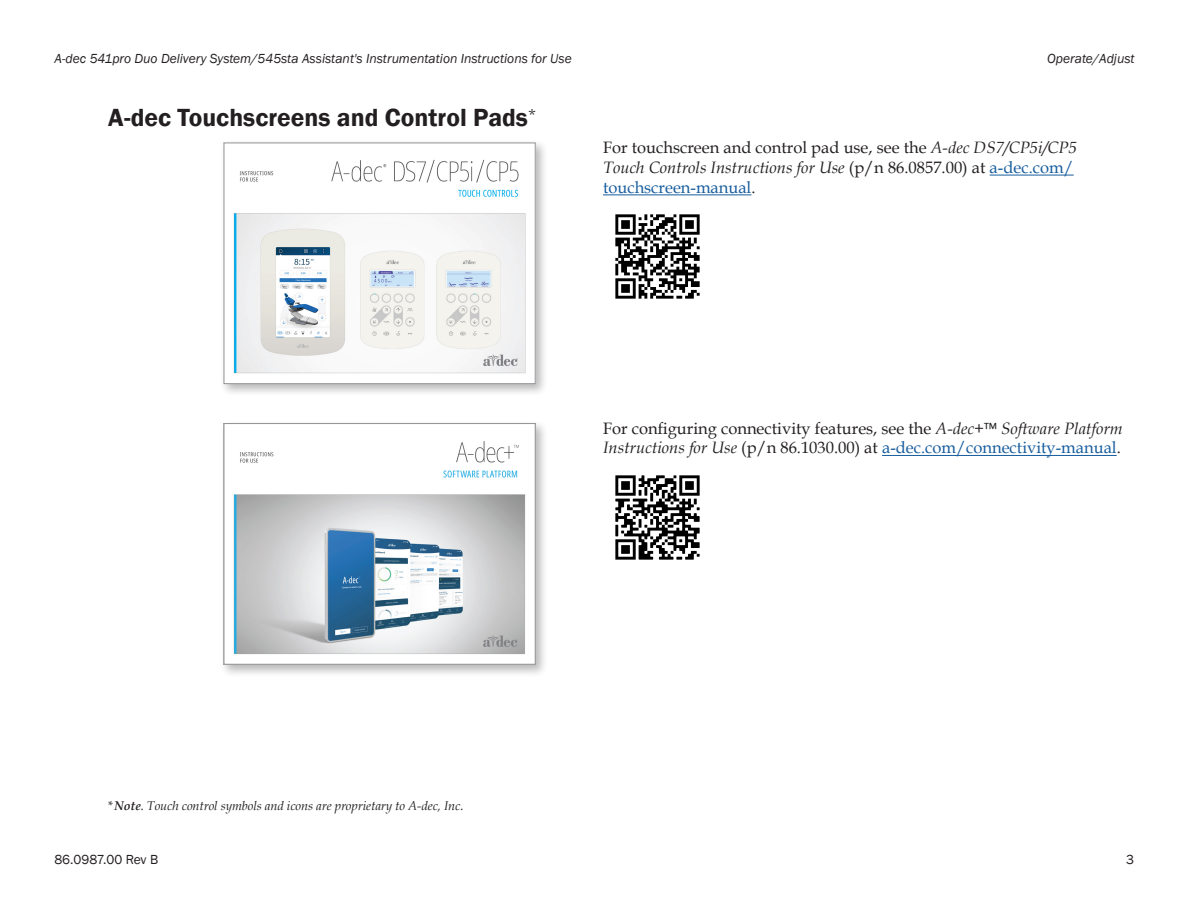
<style>
.page{position:relative;width:1188px;height:918px;background:#fff}
.page>*{position:absolute;margin:0;border:0;box-sizing:border-box;transform-origin:0 0}
.t1{font:600 25.5px "Franklin Gothic";color:#231f20}
.t2{font:16.5px/19.8px "Book Antiqua";color:#231f20}
.t3{font:italic 13.5px "Franklin Gothic";color:#231f20}
.t4{font:13.5px "Franklin Gothic";color:#231f20}
.t5{font:italic 12.75px "Book Antiqua";letter-spacing:-.005em;color:#231f20}
.s1{font-style:italic}
.s2{color:#175d9e}
.s3{font-family:"Franklin Gothic"}
.s4{font-weight:700}
</style>
<div class="page">
<hr style="left:990px;top:175px;width:84px;height:1px;background:#175d9e">
<hr style="left:603px;top:194px;width:148px;height:1px;background:#175d9e">
<hr style="left:882px;top:455px;width:235px;height:1px;background:#175d9e">
<img style="left:615px;top:214px;width:85px;height:85px">
<img style="left:615px;top:475px;width:85px;height:85px">
<div style="left:220px;top:139px;width:328px;height:258px;background:#231f20;opacity:.31"></div>
<img style="left:226px;top:145px;width:308px;height:237px">
<div style="left:224px;top:143px;width:312px;height:241px;border:1px solid #939598"></div>
<div style="left:220px;top:420px;width:328px;height:257px;background:#231f20;opacity:.31"></div>
<img style="left:226px;top:425px;width:308px;height:238px">
<div style="left:224px;top:423px;width:312px;height:242px;border:1px solid #939598"></div>
<p class="t3" style="left:54px;top:50px;width:519px">A-dec 541pro Duo Delivery System/545sta Assistant's Instrumentation Instructions for Use</p>
<p class="t3" style="left:1047px;top:50px;width:89px">Operate/Adjust</p>
<h1 class="t1" style="left:108px;top:102px;width:430px">A-dec Touchscreens and Control Pads<sup>*</sup></h1>
<p class="t2" style="left:603px;top:137px;width:475px">For touchscreen and control pad use, see the <span class="s1">A-dec DS7/CP5i/CP5<br>Touch Controls Instructions for Use</span> (p/n 86.0857.00) at <span class="s2">a-dec.com/ touchscreen-manual</span>.</p>
<p class="t2" style="left:603px;top:418px;width:521px">For configuring connectivity features, see the <span class="s1">A-dec+</span><span class="s3">™</span> <span class="s1">Software Platform<br>Instructions for Use</span> (p/n 86.1030.00) at <span class="s2">a-dec.com/connectivity-manual</span>.</p>
<p class="t5" style="left:107px;top:796px;width:358px">* <span class="s4">Note</span>. Touch control symbols and icons are proprietary to A-dec, Inc.</p>
<p class="t4" style="left:54px;top:851px;width:105px">86.0987.00 Rev B</p>
<p class="t4" style="left:1126px;top:851px;width:9px">3</p>
</div>
